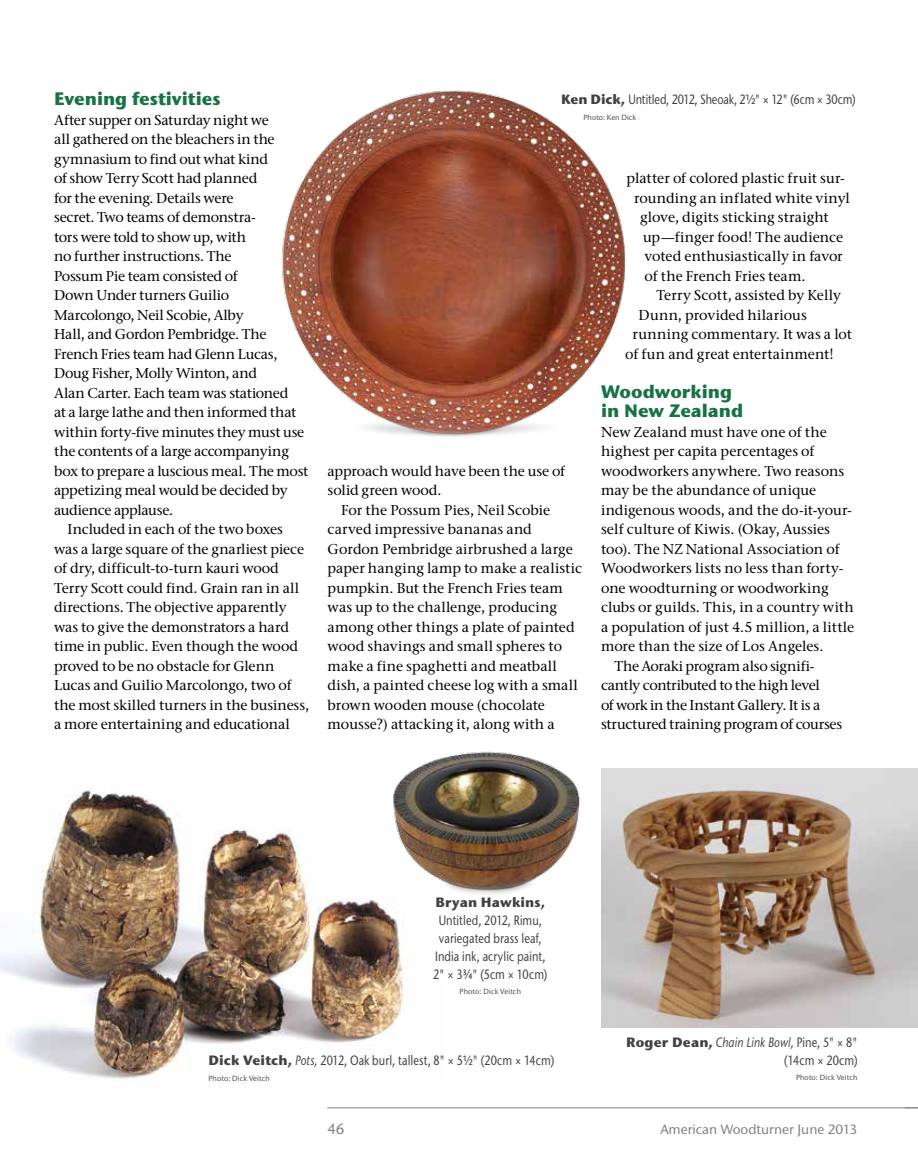
<style>
.page{position:relative;width:918px;height:1175px;background:#fff}
.page>*{position:absolute;margin:0;border:0;box-sizing:border-box;transform-origin:0 0}
.t1{font:700 18px/19.5px "Stone Sans ITC Pro";letter-spacing:-.005em;color:#187242}
.t2{font:500 15px "Stone Sans ITC Pro";color:#808285}
.t3{font:500 14.25px/19.5px "Stone Serif ITC Pro";letter-spacing:-.005em;color:#000}
.t4{font:500 14.25px "Stone Serif ITC Pro";letter-spacing:-.025em;color:#000}
.t5{font:500 14.25px "Stone Serif ITC Pro";letter-spacing:-.03em;color:#000}
.t6{font:500 14.25px "Stone Serif ITC Pro";letter-spacing:.015em;color:#000}
.t7{font:500 13.5px/18px "Stone Sans ITC Pro";letter-spacing:.005em;color:#414042;text-align:center;scale:.8 1}
.t8{font:500 13.5px "Stone Sans ITC Pro";color:#808285}
.t9{font:700 13.5px "Stone Sans ITC Pro";letter-spacing:.01em;color:#414042}
.t10{font:500 7.5px "Stone Sans ITC Pro";letter-spacing:.01em;color:#584b48}
.s1{font-weight:700}
.s2{font-style:italic}
</style>
<div class="page">
<hr style="left:327px;top:1107px;width:591px;height:1px;background:#808285">
<img style="left:282px;top:90px;width:344px;height:347px">
<img style="left:0;top:790px;width:404px;height:289px">
<img style="left:601px;top:768px;width:317px;height:259px">
<img style="left:379px;top:751px;width:202px;height:161px">
<p class="t1" style="left:54px;top:89px;width:168px">Evening festivities</p>
<p class="t3" style="left:54px;top:110px;width:216px">After supper on Saturday night we</p>
<p class="t3" style="left:54px;top:129px;width:222px">all gathered on the bleachers in the</p>
<p class="t3" style="left:54px;top:149px;width:215px">gymnasium to find out what kind</p>
<p class="t3" style="left:54px;top:168px;width:205px">of show Terry Scott had planned</p>
<p class="t3" style="left:54px;top:188px;width:181px">for the evening. Details were</p>
<p class="t3" style="left:54px;top:207px;width:203px">secret. Two teams of demonstra-</p>
<p class="t5" style="left:54px;top:228px;width:194px">tors were told to show up, with</p>
<p class="t3" style="left:54px;top:246px;width:179px">no further instructions. The</p>
<p class="t3" style="left:54px;top:266px;width:185px">Possum Pie team consisted of</p>
<p class="t3" style="left:54px;top:285px;width:177px">Down Under turners Guilio</p>
<p class="t3" style="left:54px;top:305px;width:191px">Marcolongo, Neil Scobie, Alby</p>
<p class="t4" style="left:54px;top:325px;width:214px">Hall, and Gordon Pembridge. The</p>
<p class="t3" style="left:54px;top:344px;width:225px">French Fries team had Glenn Lucas,</p>
<p class="t4" style="left:54px;top:364px;width:204px">Doug Fisher, Molly Winton, and</p>
<p class="t3" style="left:54px;top:383px;width:236px">Alan Carter. Each team was stationed</p>
<p class="t3" style="left:54px;top:402px;width:244px">at a large lathe and then informed that</p>
<p class="t3" style="left:54px;top:422px;width:252px">within forty-five minutes they must use</p>
<p class="t3" style="left:54px;top:441px;width:236px">the contents of a large accompanying</p>
<p class="t3" style="left:54px;top:461px;width:256px">box to prepare a luscious meal. The most</p>
<p class="t3" style="left:54px;top:480px;width:235px">appetizing meal would be decided by</p>
<p class="t4" style="left:54px;top:501px;width:121px">audience applause.</p>
<p class="t3" style="left:68px;top:519px;width:217px">Included in each of the two boxes</p>
<p class="t3" style="left:54px;top:539px;width:252px">was a large square of the gnarliest piece</p>
<p class="t3" style="left:54px;top:558px;width:226px">of dry, difficult-to-turn kauri wood</p>
<p class="t3" style="left:54px;top:578px;width:247px">Terry Scott could find. Grain ran in all</p>
<p class="t3" style="left:54px;top:597px;width:234px">directions. The objective apparently</p>
<p class="t3" style="left:54px;top:617px;width:236px">was to give the demonstrators a hard</p>
<p class="t3" style="left:54px;top:636px;width:245px">time in public. Even though the wood</p>
<p class="t3" style="left:54px;top:656px;width:222px">proved to be no obstacle for Glenn</p>
<p class="t3" style="left:54px;top:675px;width:239px">Lucas and Guilio Marcolongo, two of</p>
<p class="t3" style="left:54px;top:695px;width:256px">the most skilled turners in the business,</p>
<p class="t3" style="left:54px;top:714px;width:237px">a more entertaining and educational</p>
<p class="t7" style="left:561px;top:91px;width:370px"><span class="s1">Ken Dick,</span> Untitled, 2012, Sheoak, 2½" × 12" (6cm × 30cm)</p>
<p class="t10" style="left:584px;top:113px;width:54px">Photo: Ken Dick</p>
<p class="t3" style="left:328px;top:461px;width:239px">approach would have been the use of solid green wood.</p>
<p class="t3" style="left:328px;top:500px;width:256px;text-indent:13px">For the Possum Pies, Neil Scobie carved impressive bananas and Gordon Pembridge airbrushed a large paper hanging lamp to make a realistic pumpkin. But the French Fries team was up to the challenge, producing among other things a plate of painted wood shavings and small spheres to make a fine spaghetti and meatball dish, a painted cheese log with a small brown wooden mouse (chocolate mousse?) attacking it, along with a</p>
<p class="t3" style="left:627px;top:168px;width:220px">platter of colored plastic fruit sur-</p>
<p class="t3" style="left:634px;top:188px;width:217px">rounding an inflated white vinyl</p>
<p class="t3" style="left:640px;top:207px;width:190px">glove, digits sticking straight</p>
<p class="t3" style="left:643px;top:227px;width:202px">up—finger food! The audience</p>
<p class="t3" style="left:645px;top:246px;width:200px">voted enthusiastically in favor</p>
<p class="t3" style="left:645px;top:266px;width:163px">of the French Fries team.</p>
<p class="t3" style="left:657px;top:285px;width:186px">Terry Scott, assisted by Kelly</p>
<p class="t3" style="left:639px;top:305px;width:170px">Dunn, provided hilarious</p>
<p class="t3" style="left:633px;top:324px;width:221px">running commentary. It was a lot</p>
<p class="t3" style="left:625px;top:344px;width:210px">of fun and great entertainment!</p>
<p class="t1" style="left:601px;top:381px;width:144px">Woodworking in New Zealand</p>
<p class="t3" style="left:601px;top:422px;width:227px">New Zealand must have one of the</p>
<p class="t3" style="left:601px;top:441px;width:215px">highest per capita percentages of</p>
<p class="t3" style="left:601px;top:461px;width:245px">woodworkers anywhere. Two reasons</p>
<p class="t3" style="left:601px;top:480px;width:217px">may be the abundance of unique</p>
<p class="t3" style="left:601px;top:500px;width:252px">indigenous woods, and the do-it-your-</p>
<p class="t3" style="left:601px;top:519px;width:231px">self culture of Kiwis. (Okay, Aussies</p>
<p class="t3" style="left:601px;top:539px;width:240px">too). The NZ National Association of</p>
<p class="t3" style="left:601px;top:558px;width:244px">Woodworkers lists no less than forty-</p>
<p class="t3" style="left:601px;top:578px;width:229px">one woodturning or woodworking</p>
<p class="t6" style="left:601px;top:598px;width:254px">clubs or guilds. This, in a country with</p>
<p class="t3" style="left:601px;top:617px;width:255px">a population of just 4.5 million, a little</p>
<p class="t3" style="left:601px;top:636px;width:224px">more than the size of Los Angeles.</p>
<p class="t3" style="left:615px;top:656px;width:201px">The Aoraki program also signifi-</p>
<p class="t5" style="left:601px;top:676px;width:220px">cantly contributed to the high level</p>
<p class="t3" style="left:601px;top:695px;width:221px">of work in the Instant Gallery. It is a</p>
<p class="t3" style="left:601px;top:714px;width:243px">structured training program of courses</p>
<p class="t9" style="left:435px;top:893px;width:111px">Bryan Hawkins,</p>
<p class="t7" style="left:433px;top:910px;width:144px">Untitled, 2012, Rimu, variegated brass leaf,<br>India ink, acrylic paint,<br>2" × 3¾" (5cm × 10cm)</p>
<p class="t10" style="left:460px;top:986px;width:63px">Photo: Dick Veitch</p>
<p class="t7" style="left:208px;top:1051px;width:434px"><span class="s1">Dick Veitch,</span> <span class="s2">Pots,</span> 2012, Oak burl, tallest, 8" × 5½" (20cm × 14cm)</p>
<p class="t10" style="left:208px;top:1073px;width:63px">Photo: Dick Veitch</p>
<p class="t7" style="left:626px;top:1033px;width:291px;text-align:right"><span class="s1">Roger Dean,</span> <span class="s2">Chain Link Bowl,</span> Pine, 5" × 8" (14cm × 20cm)</p>
<p class="t10" style="left:796px;top:1073px;width:63px">Photo: Dick Veitch</p>
<p class="t2" style="left:327px;top:1119px;width:19px">46</p>
<p class="t8" style="left:660px;top:1120px;width:198px">American Woodturner June 2013</p>
</div>
